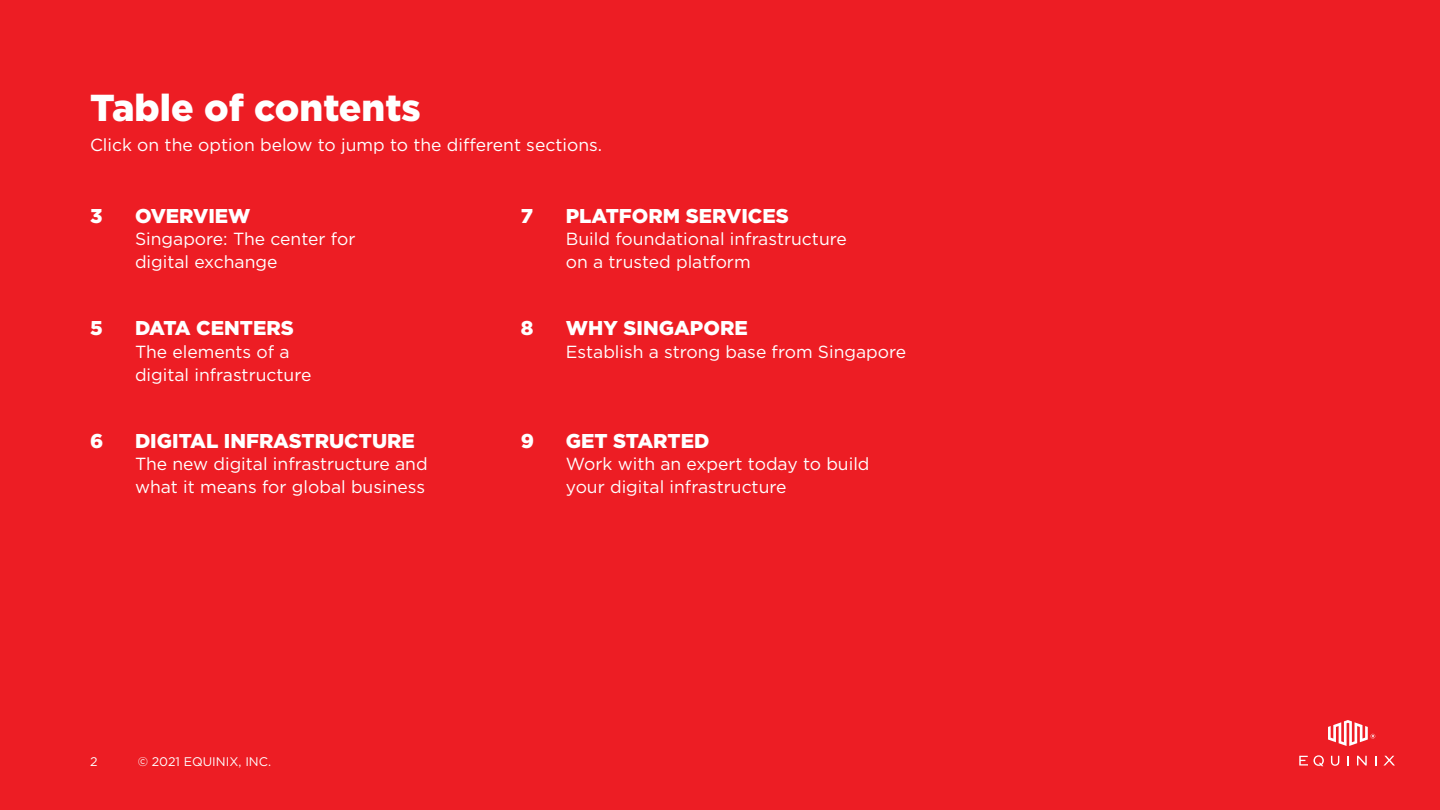
<style>
.page{position:relative;width:1440px;height:810px;background:#ed1d24}
.page>*{position:absolute;margin:0;border:0;box-sizing:border-box;transform-origin:0 0}
.t1{font:900 37.5px "Gotham";color:#fff}
.t2{font:900 20px "Gotham";color:#fff}
.t3{font:17.5px/22.5px "Gotham";color:#fff}
.t4{font:12.5px "Gotham";color:#fff}
</style>
<div class="page">
<svg style="left:1299px;top:756px;width:9px;height:10px"></svg>
<svg style="left:1331px;top:756px;width:8px;height:10px"></svg>
<svg style="left:1347px;top:756px;width:2px;height:10px"></svg>
<svg style="left:1357px;top:756px;width:10px;height:10px"></svg>
<svg style="left:1375px;top:756px;width:2px;height:10px"></svg>
<svg style="left:1383px;top:756px;width:12px;height:10px"></svg>
<svg style="left:1314px;top:755px;width:10px;height:11px"></svg>
<svg style="left:1328px;top:720px;width:47px;height:26px"></svg>
<h1 class="t1" style="left:90px;top:82px;width:332px">Table of contents</h1>
<p class="t3" style="left:90px;top:133px;width:514px">Click on the option below to jump to the different sections.</p>
<p class="t2" style="left:90px;top:202px;width:14px">3</p>
<p class="t2" style="left:135px;top:202px;width:117px">OVERVIEW</p>
<p class="t3" style="left:135px;top:228px;width:222px">Singapore: The center for digital exchange</p>
<p class="t2" style="left:90px;top:315px;width:14px">5</p>
<p class="t2" style="left:135px;top:315px;width:160px">DATA CENTERS</p>
<p class="t3" style="left:135px;top:340px;width:178px">The elements of a digital infrastructure</p>
<p class="t2" style="left:90px;top:427px;width:15px">6</p>
<p class="t2" style="left:135px;top:427px;width:281px">DIGITAL INFRASTRUCTURE</p>
<p class="t3" style="left:135px;top:453px;width:294px">The new digital infrastructure and what it means for global business</p>
<p class="t2" style="left:521px;top:202px;width:14px">7</p>
<p class="t2" style="left:566px;top:202px;width:225px">PLATFORM SERVICES</p>
<p class="t3" style="left:566px;top:228px;width:282px">Build foundational infrastructure on a trusted platform</p>
<p class="t2" style="left:521px;top:315px;width:14px">8</p>
<p class="t2" style="left:566px;top:315px;width:183px">WHY SINGAPORE</p>
<p class="t3" style="left:566px;top:340px;width:342px">Establish a strong base from Singapore</p>
<p class="t2" style="left:521px;top:427px;width:15px">9</p>
<p class="t2" style="left:566px;top:427px;width:145px">GET STARTED</p>
<p class="t3" style="left:566px;top:453px;width:305px">Work with an expert today to build your digital infrastructure</p>
<p class="t4" style="left:90px;top:754px;width:9px">2</p>
<p class="t4" style="left:138px;top:754px;width:135px">© 2021 EQUINIX, INC.</p>
</div>
